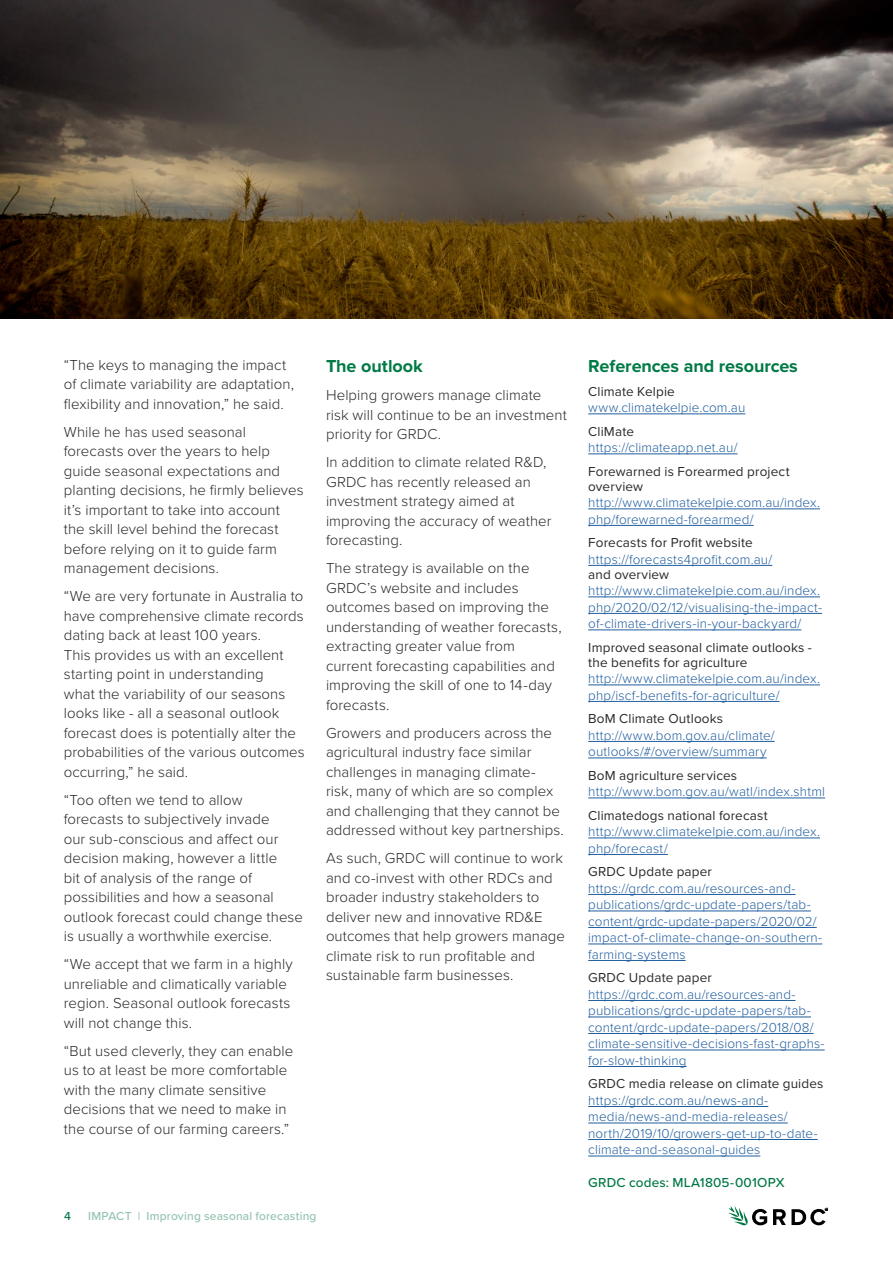
<style>
.page{position:relative;width:893px;height:1263px;background:#fff}
.page>*{position:absolute;margin:0;border:0;box-sizing:border-box;transform-origin:0 0}
.t1{font:700 18px "Proxima Nova";letter-spacing:-.005em;color:#007a45}
.t2{font:300 15px/19.5px "Proxima Nova";letter-spacing:.005em;color:#28292a}
.t3{font:300 13.5px/16.5px "Proxima Nova";letter-spacing:.01em;color:#215e9e}
.t4{font:13.5px/15px "Proxima Nova";letter-spacing:.01em;color:#28292a}
.t5{font:500 13.5px "Proxima Nova";letter-spacing:.015em;color:#007845}
.t6{font:500 12px "Proxima Nova";letter-spacing:.015em;color:#92c3ad}
.t7{font:500 12px "Proxima Nova";color:#007945}
</style>
<div class="page">
<svg style="left:728px;top:1206px;width:39px;height:19px"></svg>
<svg style="left:773px;top:1209px;width:54px;height:16px"></svg>
<img style="left:0;top:0;width:893px;height:319px">
<hr style="left:588px;top:414px;width:157px;height:1px;background:#215e9e">
<hr style="left:588px;top:454px;width:150px;height:1px;background:#215e9e">
<hr style="left:588px;top:509px;width:232px;height:1px;background:#215e9e">
<hr style="left:588px;top:525px;width:166px;height:1px;background:#215e9e">
<hr style="left:588px;top:565px;width:184px;height:1px;background:#215e9e">
<hr style="left:588px;top:597px;width:232px;height:1px;background:#215e9e">
<hr style="left:588px;top:613px;width:234px;height:1px;background:#215e9e">
<hr style="left:588px;top:630px;width:213px;height:1px;background:#215e9e">
<hr style="left:588px;top:685px;width:232px;height:1px;background:#215e9e">
<hr style="left:588px;top:701px;width:191px;height:1px;background:#215e9e">
<hr style="left:588px;top:741px;width:187px;height:1px;background:#215e9e">
<hr style="left:588px;top:758px;width:179px;height:1px;background:#215e9e">
<hr style="left:588px;top:798px;width:237px;height:1px;background:#215e9e">
<hr style="left:588px;top:838px;width:232px;height:1px;background:#215e9e">
<hr style="left:588px;top:854px;width:80px;height:1px;background:#215e9e">
<hr style="left:588px;top:894px;width:207px;height:1px;background:#215e9e">
<hr style="left:588px;top:911px;width:223px;height:1px;background:#215e9e">
<hr style="left:588px;top:927px;width:229px;height:1px;background:#215e9e">
<hr style="left:588px;top:944px;width:234px;height:1px;background:#215e9e">
<hr style="left:588px;top:960px;width:98px;height:1px;background:#215e9e">
<hr style="left:588px;top:1000px;width:207px;height:1px;background:#215e9e">
<hr style="left:588px;top:1017px;width:223px;height:1px;background:#215e9e">
<hr style="left:588px;top:1033px;width:226px;height:1px;background:#215e9e">
<hr style="left:588px;top:1050px;width:237px;height:1px;background:#215e9e">
<hr style="left:588px;top:1066px;width:98px;height:1px;background:#215e9e">
<hr style="left:588px;top:1106px;width:180px;height:1px;background:#215e9e">
<hr style="left:588px;top:1123px;width:200px;height:1px;background:#215e9e">
<hr style="left:588px;top:1139px;width:230px;height:1px;background:#215e9e">
<hr style="left:588px;top:1156px;width:172px;height:1px;background:#215e9e">
<p class="t2" style="left:64px;top:354px;width:232px">“The keys to managing the impact of climate variability are adaptation, flexibility and innovation,” he said.</p>
<p class="t2" style="left:64px;top:421px;width:241px">While he has used seasonal forecasts over the years to help guide seasonal expectations and planting decisions, he firmly believes it’s important to take into account the skill level behind the forecast before relying on it to guide farm management decisions.</p>
<p class="t2" style="left:64px;top:586px;width:242px">“We are very fortunate in Australia to have comprehensive climate records dating back at least 100 years.<br>This provides us with an excellent starting point in understanding<br>what the variability of our seasons looks like - all a seasonal outlook forecast does is potentially alter the probabilities of the various outcomes occurring,” he said.</p>
<p class="t2" style="left:64px;top:789px;width:241px">“Too often we tend to allow forecasts to subjectively invade<br>our sub-conscious and affect our decision making, however a little<br>bit of analysis of the range of possibilities and how a seasonal outlook forecast could change these is usually a worthwhile exercise.</p>
<p class="t2" style="left:64px;top:954px;width:230px">“We accept that we farm in a highly unreliable and climatically variable region. Seasonal outlook forecasts will not change this.</p>
<p class="t2" style="left:64px;top:1040px;width:231px">“But used cleverly, they can enable us to at least be more comfortable with the many climate sensitive decisions that we need to make in the course of our farming careers.”</p>
<p class="t1" style="left:326px;top:353px;width:98px">The outlook</p>
<p class="t2" style="left:326px;top:385px;width:242px">Helping growers manage climate risk will continue to be an investment priority for GRDC.</p>
<p class="t2" style="left:326px;top:452px;width:227px">In addition to climate related R&amp;D,<br>GRDC has recently released an investment strategy aimed at improving the accuracy of weather forecasting.</p>
<p class="t2" style="left:326px;top:558px;width:237px">The strategy is available on the<br>GRDC’s website and includes outcomes based on improving the understanding of weather forecasts, extracting greater value from current forecasting capabilities and improving the skill of one to 14-day forecasts.</p>
<p class="t2" style="left:326px;top:722px;width:239px">Growers and producers across the agricultural industry face similar challenges in managing climate&shy;risk, many of which are so complex and challenging that they cannot be addressed without key partnerships.</p>
<p class="t2" style="left:326px;top:848px;width:241px">As such, GRDC will continue to work and co-invest with other RDCs and broader industry stakeholders to deliver new and innovative RD&amp;E outcomes that help growers manage climate risk to run profitable and sustainable farm businesses.</p>
<p class="t7" style="left:64px;top:1207px;width:8px">4</p>
<p class="t6" style="left:88px;top:1207px;width:230px">IMPACT | Improving seasonal forecasting</p>
<p class="t1" style="left:588px;top:353px;width:211px">References and resources</p>
<p class="t4" style="left:588px;top:383px;width:88px">Climate Kelpie</p>
<p class="t3" style="left:588px;top:399px;width:159px">www.climatekelpie.com.au</p>
<p class="t4" style="left:588px;top:423px;width:47px">CliMate</p>
<p class="t3" style="left:588px;top:439px;width:151px">https://climateapp.net.au/</p>
<p class="t4" style="left:588px;top:463px;width:203px">Forewarned is Forearmed project overview</p>
<p class="t3" style="left:588px;top:494px;width:233px">http://www.climatekelpie.com.au/index. php/forewarned-forearmed/</p>
<p class="t4" style="left:588px;top:534px;width:166px">Forecasts for Profit website</p>
<p class="t3" style="left:588px;top:550px;width:186px">https://forecasts4profit.com.au/</p>
<p class="t4" style="left:588px;top:566px;width:82px">and overview</p>
<p class="t3" style="left:588px;top:582px;width:235px">http://www.climatekelpie.com.au/index. php/2020/02/12/visualising-the-impact&shy;of-climate-drivers-in-your-backyard/</p>
<p class="t4" style="left:588px;top:639px;width:225px">Improved seasonal climate outlooks - the benefits for agriculture</p>
<p class="t3" style="left:588px;top:670px;width:233px">http://www.climatekelpie.com.au/index. php/iscf-benefits-for-agriculture/</p>
<p class="t4" style="left:588px;top:710px;width:136px">BoM Climate Outlooks</p>
<p class="t3" style="left:588px;top:726px;width:188px">http://www.bom.gov.au/climate/ outlooks/#/overview/summary</p>
<p class="t4" style="left:588px;top:767px;width:150px">BoM agriculture services</p>
<p class="t3" style="left:588px;top:783px;width:238px">http://www.bom.gov.au/watl/index.shtml</p>
<p class="t4" style="left:588px;top:807px;width:181px">Climatedogs national forecast</p>
<p class="t3" style="left:588px;top:823px;width:233px">http://www.climatekelpie.com.au/index. php/forecast/</p>
<p class="t4" style="left:588px;top:863px;width:125px">GRDC Update paper</p>
<p class="t3" style="left:588px;top:879px;width:236px">https://grdc.com.au/resources-and&shy;publications/grdc-update-papers/tab&shy;content/grdc-update-papers/2020/02/ impact-of-climate-change-on-southern&shy;farming-systems</p>
<p class="t4" style="left:588px;top:969px;width:125px">GRDC Update paper</p>
<p class="t3" style="left:588px;top:985px;width:238px">https://grdc.com.au/resources-and&shy;publications/grdc-update-papers/tab&shy;content/grdc-update-papers/2018/08/ climate-sensitive-decisions-fast-graphs&shy;for-slow-thinking</p>
<p class="t4" style="left:588px;top:1075px;width:237px">GRDC media release on climate guides</p>
<p class="t3" style="left:588px;top:1091px;width:231px">https://grdc.com.au/news-and&shy;media/news-and-media-releases/ north/2019/10/growers-get-up-to-date&shy;climate-and-seasonal-guides</p>
<p class="t5" style="left:588px;top:1172px;width:198px">GRDC codes: MLA1805-001OPX</p>
</div>
